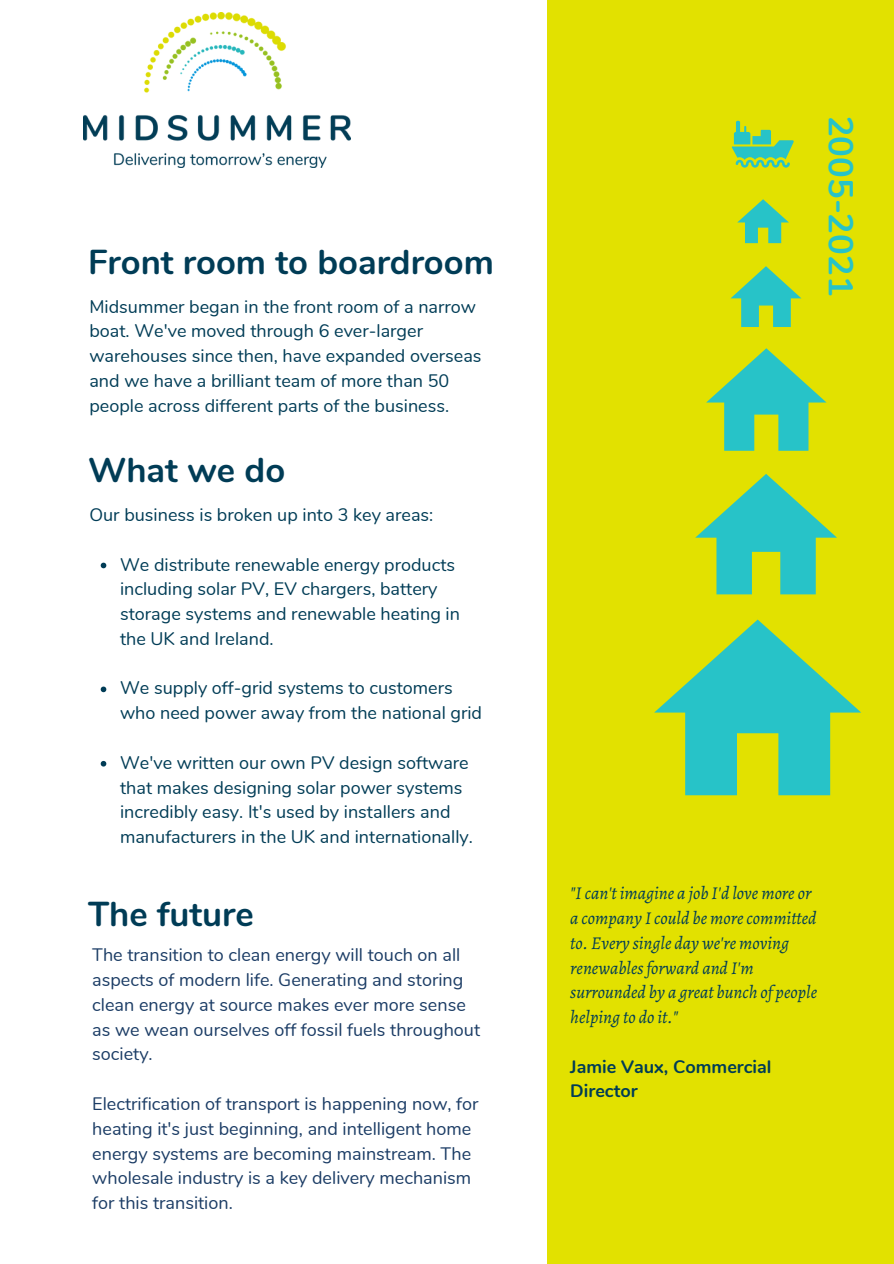
<style>
.page{position:relative;width:894px;height:1264px;background:#fff}
.page>*{position:absolute;margin:0;border:0;box-sizing:border-box;transform-origin:0 0}
.t1{font:700 34.5px "Nunito";color:#003c56}
.t2{font:700 34.5px "Nunito";color:#27c3c8}
.t3{font:18px/24.8px "Nunito";color:#003c56}
.t4{font:18px/24.8px "Nunito";color:#1b3c65}
.t5{font:italic 18px/24.8px "Alegreya";color:#003c56}
.t6{font:700 18px/24.8px "Nunito";color:#003c56}
</style>
<div class="page">
<div style="left:547px;top:0;width:346px;height:1263px;background:#e2e100"></div>
<svg style="left:737px;top:199px;width:51px;height:44px"></svg>
<svg style="left:730px;top:266px;width:71px;height:61px"></svg>
<svg style="left:731px;top:121px;width:62px;height:47px"></svg>
<svg style="left:706px;top:348px;width:120px;height:103px"></svg>
<svg style="left:695px;top:474px;width:141px;height:120px"></svg>
<svg style="left:654px;top:619px;width:207px;height:176px"></svg>
<svg style="left:101px;top:562px;width:5px;height:6px"></svg>
<svg style="left:101px;top:686px;width:5px;height:6px"></svg>
<svg style="left:101px;top:761px;width:5px;height:5px"></svg>
<img style="left:84px;top:12px;width:267px;height:156px">
<p class="t1" style="left:88px;top:239px;width:407px">Front room to boardroom</p>
<p class="t3" style="left:89px;top:294px;width:393px">Midsummer began in the front room of a narrow boat. We've moved through 6 ever-larger warehouses since then, have expanded overseas and we have a brilliant team of more than 50 people across different parts of the business.</p>
<p class="t1" style="left:88px;top:447px;width:199px">What we do</p>
<p class="t3" style="left:89px;top:502px;width:345px">Our business is broken up into 3 key areas:</p>
<p class="t3" style="left:120px;top:552px;width:341px">We distribute renewable energy products including solar PV, EV chargers, battery storage systems and renewable heating in the UK and Ireland.</p>
<p class="t3" style="left:120px;top:676px;width:363px">We supply off-grid systems to customers who need power away from the national grid</p>
<p class="t3" style="left:120px;top:750px;width:354px">We've written our own PV design software that makes designing solar power systems incredibly easy. It's used by installers and manufacturers in the UK and internationally.</p>
<p class="t1" style="left:88px;top:891px;width:167px">The future</p>
<p class="t4" style="left:92px;top:943px;width:389px">The transition to clean energy will touch on all aspects of modern life. Generating and storing clean energy at source makes ever more sense as we wean ourselves off fossil fuels throughout society.</p>
<p class="t4" style="left:92px;top:1091px;width:387px">Electrification of transport is happening now, for heating it's just beginning, and intelligent home energy systems are becoming mainstream. The wholesale industry is a key delivery mechanism for this transition.</p>
<p class="t2" style="left:863px;top:116px;width:182px;rotate:90deg">2005-2021</p>
<p class="t5" style="left:570px;top:880px;width:248px">"I can't imagine a job I'd love more or a company I could be more committed to. Every single day we're moving renewablesforward and I'm surrounded by a great bunch of people helping to do it."</p>
<p class="t6" style="left:570px;top:1054px;width:203px">Jamie Vaux, Commercial<br>Director</p>
</div>
